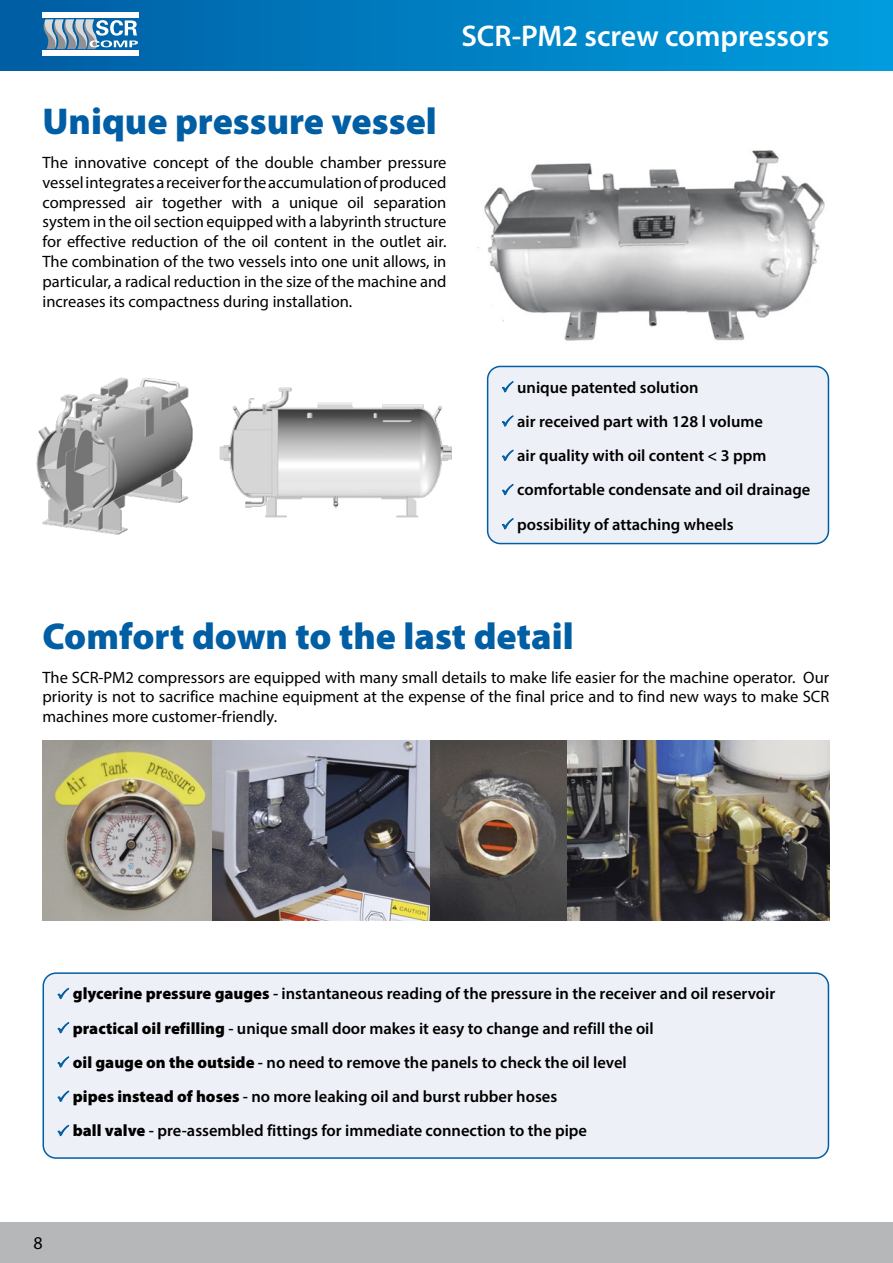
<style>
.page{position:relative;width:893px;height:1263px;background:#fff}
.page>*{position:absolute;margin:0;border:0;box-sizing:border-box;transform-origin:0 0}
.t1{font:900 37.5px "Myriad Pro";color:#005ea4}
.t2{font:600 30px "Myriad Pro";color:#fff}
.t3{font:18px "Myriad Pro";color:#000}
.t4{font:16.5px/19.8px "Myriad Pro";color:#000;text-align:justify}
.t5{font:600 16.5px/34.2px "Myriad Pro";color:#000}
.s1{font-weight:900}
</style>
<div class="page">
<div style="left:0;top:1222px;width:893px;height:41px;background:#b6b7b9"></div>
<div style="left:0;top:0;width:893px;height:70px;background:linear-gradient(to right,#0761a5,#009cde)"></div>
<div style="left:43px;top:13px;width:96px;height:5px;background:#fff"></div>
<div style="left:43px;top:50px;width:96px;height:5px;background:#fff"></div>
<svg style="left:43px;top:19px;width:95px;height:30px;background:#77a0bd"></svg>
<img style="left:477px;top:150px;width:348px;height:191px">
<div style="left:43px;top:973px;width:785px;height:185px;background:#eef0f7;border-radius:13px"></div>
<div style="left:43px;top:972px;width:786px;height:187px;border:2px solid #005ea4;border-radius:13px"></div>
<div style="left:488px;top:366px;width:340px;height:178px;background:#eef0f7;border-radius:13px"></div>
<div style="left:487px;top:366px;width:342px;height:178px;border:2px solid #005ea4;border-radius:13px"></div>
<img style="left:43px;top:740px;width:786px;height:181px">
<img style="left:219px;top:387px;width:233px;height:131px">
<img style="left:36px;top:377px;width:157px;height:158px">
<h2 class="t2" style="left:461px;top:17px;width:369px">SCR-PM2 screw compressors</h2>
<h1 class="t1" style="left:43px;top:97px;width:396px">Unique pressure vessel</h1>
<p class="t4" style="left:43px;top:152px;width:405px">The innovative concept of the double chamber pressure vessel integrates a receiver for the accumulation of produced compressed air together with a unique oil separation system in the oil section equipped with a labyrinth structure for effective reduction of the oil content in the outlet air.<br>The combination of the two vessels into one unit allows, in particular, a radical reduction in the size of the machine and increases its compactness during installation.</p>
<p class="t5" style="left:517px;top:370px;width:295px">unique patented solution<br>air received part with 128 l volume<br>air quality with oil content &lt; 3 ppm comfortable condensate and oil drainage possibility of attaching wheels</p>
<h1 class="t1" style="left:43px;top:611px;width:533px">Comfort down to the last detail</h1>
<p class="t4" style="left:43px;top:667px;width:788px">The SCR-PM2 compressors are equipped with many small details to make life easier for the machine operator. Our priority is not to sacrifice machine equipment at the expense of the final price and to find new ways to make SCR machines more customer-friendly.</p>
<p class="t5" style="left:73px;top:976px;width:704px"><span class="s1">glycerine pressure gauges</span> - instantaneous reading of the pressure in the receiver and oil reservoir <span class="s1">practical oil refilling</span> - unique small door makes it easy to change and refill the oil<br><span class="s1">oil gauge on the outside</span> - no need to remove the panels to check the oil level<br><span class="s1">pipes instead of hoses</span> - no more leaking oil and burst rubber hoses<br><span class="s1">ball valve</span> - pre-assembled fittings for immediate connection to the pipe</p>
<p class="t3" style="left:33px;top:1232px;width:11px">8</p>
</div>
